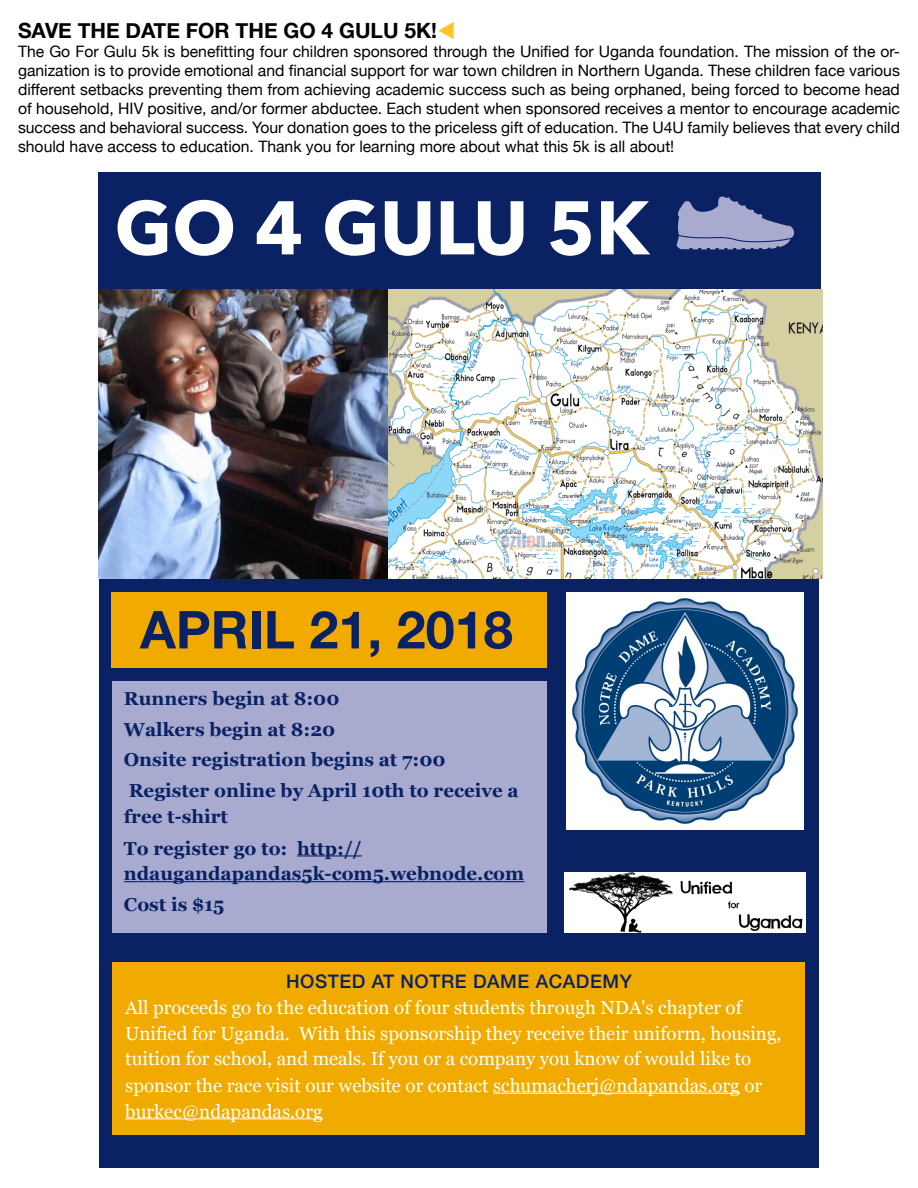
<style>
.page{position:relative;width:918px;height:1188px;background:#fff}
.page>*{position:absolute;margin:0;border:0;box-sizing:border-box;transform-origin:0 0}
.t1{font:700 75px "Avenir Next";color:#fff}
.t2{font:700 52.2px "Helvetica Neue";color:#0a2264}
.t3{font:700 21px "Helvetica Neue";color:#000}
.t4{font:18.75px/26px "Georgia";color:#fff}
.t5{font:700 18.75px/30.9px "Georgia";color:#0a2264}
.t6{font:15.75px/18.9px "Helvetica Neue";color:#000;text-align:justify}
.s1{color:#ffc425}
.s2{font-family:"Helvetica Neue";font-weight:500;color:#0a2264}
</style>
<div class="page">
<div style="left:98px;top:172px;width:722px;height:214px;background:#0a2264"></div>
<div style="left:99px;top:545px;width:720px;height:623px;background:#0a2264"></div>
<img style="left:388px;top:289px;width:434px;height:290px">
<div style="left:111px;top:593px;width:436px;height:75px;background:#f1aa00"></div>
<img style="left:566px;top:593px;width:237px;height:236px">
<img style="left:99px;top:289px;width:289px;height:290px">
<svg style="left:676px;top:197px;width:118px;height:52px"></svg>
<div style="left:112px;top:681px;width:435px;height:252px;background:#a8abcf"></div>
<hr style="left:297px;top:855px;width:65px;height:2px;background:#0a2264">
<hr style="left:124px;top:881px;width:400px;height:1px;background:#0a2264">
<div style="left:113px;top:962px;width:692px;height:173px;background:#f1aa00"></div>
<hr style="left:493px;top:1093px;width:247px;height:1px;background:#fff">
<hr style="left:125px;top:1118px;width:198px;height:1px;background:#fff">
<img style="left:565px;top:872px;width:241px;height:61px">
<p class="t3" style="left:18px;top:15px;width:439px">SAVE THE DATE FOR THE GO 4 GULU 5K!<span class="s1">▼</span></p>
<p class="t6" style="left:18px;top:43px;width:884px">The Go For Gulu 5k is benefitting four children sponsored through the Unified for Uganda foundation. The mission of the or&shy;ganization is to provide emotional and financial support for war town children in Northern Uganda. These children face various different setbacks preventing them from achieving academic success such as being orphaned, being forced to become head of household, HIV positive, and/or former abductee. Each student when sponsored receives a mentor to encourage academic success and behavioral success. Your donation goes to the priceless gift of education. The U4U family believes that every child should have access to education. Thank you for learning more about what this 5k is all about!</p>
<p class="t1" style="left:115px;top:163px;width:536px">GO 4 GULU 5K</p>
<p class="t2" style="left:140px;top:589px;width:374px">APRIL 21, 2018</p>
<p class="t5" style="left:124px;top:682px;width:396px">Runners begin at 8:00<br>Walkers begin at 8:20<br>Onsite registration begins at 7:00<br>Register online by April 10th to receive a</p>
<p class="t5" style="left:124px;top:799px;width:239px;line-height:32.1px">free t-shirt<br>To register go to: http://</p>
<p class="t5" style="left:124px;top:857px;width:402px">ndaugandapandas5k-com5.webnode.com<br>Cost is $15</p>
<p class="t4" style="left:125px;top:967px;width:658px;text-indent:161px"><span class="s2">HOSTED AT NOTRE DAME ACADEMY<br></span>All proceeds go to the education of four students through NDA's chapter of Unified for Uganda. With this sponsorship they receive their uniform, housing, tuition for school, and meals. If you or a company you know of would like to sponsor the race visit our website or contact schumacherj@ndapandas.org or burkec@ndapandas.org</p>
</div>
